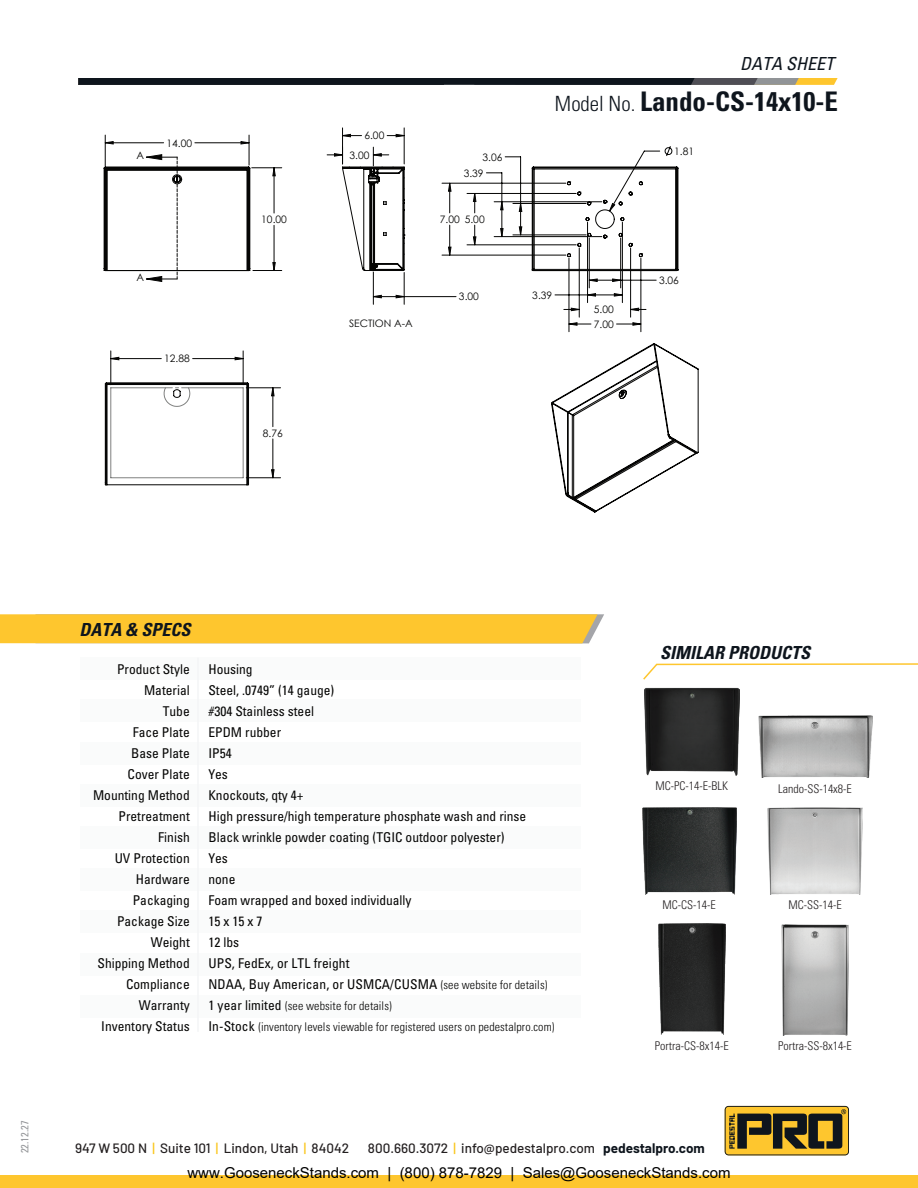
<style>
.page{position:relative;width:918px;height:1188px;background:#fff}
.page>*{position:absolute;margin:0;border:0;box-sizing:border-box;transform-origin:0 0}
.t1{font:700 condensed 27px "Univers LT Std";color:#0e151d}
.t2{font:italic 700 condensed 18px "Univers LT Std";color:#0e151d}
.t3{font:italic condensed 18px "Univers LT Std";color:#0e151d}
.t4{font:15px "Arial";color:#000}
.t5{font:condensed 13.5px/21px "Univers LT Std";color:#050504;text-align:right}
.t6{font:500 13.5px "Barlow";color:#231f20}
.t7{font:300 condensed 12px/21px "Univers LT Std";letter-spacing:.005em;color:#050504}
.t8{font:300 condensed 12px "Univers LT Std";color:#231f20}
.t9{font:condensed 10.5px "Univers LT Std";color:#939598}
.t10{font:10.2px/19.4px "Century Gothic";color:#050504}
.s1{font-weight:300;font-size:21px}
.s2{font-weight:300;font-size:12px}
.s3{font-weight:400;font-size:13.5px}
.s4{color:#fac417}
.s5{font-weight:700;color:#0e151d}
</style>
<div class="page">
<div style="left:80px;top:869px;width:501px;height:22px;background:#fafbfb"></div>
<div style="left:80px;top:826px;width:501px;height:23px;background:#fafbfb"></div>
<div style="left:80px;top:784px;width:501px;height:22px;background:#fafbfb"></div>
<div style="left:80px;top:742px;width:501px;height:22px;background:#fafbfb"></div>
<div style="left:80px;top:700px;width:501px;height:22px;background:#fafbfb"></div>
<div style="left:80px;top:657px;width:501px;height:23px;background:#fafbfb"></div>
<div style="left:80px;top:911px;width:501px;height:22px;background:#fafbfb"></div>
<div style="left:80px;top:953px;width:501px;height:22px;background:#fafbfb"></div>
<div style="left:80px;top:995px;width:501px;height:22px;background:#fafbfb"></div>
<div style="left:0;top:614px;width:604px;height:29px;background:#fec62e"></div>
<svg style="left:725px;top:1106px;width:124px;height:49px;background:#8c7226"></svg>
<svg style="left:643px;top:663px;width:275px;height:17px"></svg>
<svg style="left:79px;top:78px;width:759px;height:7px;background:#292b2a"></svg>
<div style="left:0;top:1176px;width:918px;height:12px;background:#fec62e"></div>
<hr style="left:197px;top:658px;width:2px;height:374px;background:#f4f5f6">
<img style="left:768px;top:807px;width:94px;height:88px">
<img style="left:645px;top:687px;width:95px;height:89px">
<img style="left:758px;top:715px;width:114px;height:62px">
<img style="left:782px;top:924px;width:67px;height:112px">
<img style="left:658px;top:924px;width:68px;height:110px">
<img style="left:642px;top:807px;width:94px;height:88px">
<svg style="left:665px;top:146px;width:7px;height:10px"></svg>
<svg style="left:105px;top:134px;width:536px;height:344px"></svg>
<svg style="left:103px;top:154px;width:148px;height:128px"></svg>
<svg style="left:551px;top:343px;width:148px;height:170px"></svg>
<svg style="left:342px;top:166px;width:63px;height:105px"></svg>
<svg style="left:532px;top:166px;width:147px;height:105px"></svg>
<svg style="left:105px;top:382px;width:144px;height:103px"></svg>
<p class="t10" style="left:136px;top:145px;width:9px">A</p>
<p class="t10" style="left:166px;top:133px;width:27px">14.00</p>
<p class="t10" style="left:136px;top:267px;width:9px">A</p>
<p class="t10" style="left:164px;top:349px;width:27px">12.88</p>
<p class="t10" style="left:261px;top:210px;width:27px">10.00</p>
<p class="t10" style="left:263px;top:423px;width:21px">8.76</p>
<p class="t10" style="left:350px;top:126px;width:36px;text-indent:15px">6.00<br>3.00</p>
<p class="t10" style="left:349px;top:313px;width:65px">SECTION A-A</p>
<p class="t10" style="left:464px;top:149px;width:40px;line-height:16px;text-indent:19px">3.06<br>3.39</p>
<p class="t10" style="left:440px;top:209px;width:46px">7.00 5.00</p>
<p class="t10" style="left:459px;top:287px;width:21px">3.00</p>
<h2 class="t3" style="left:740px;top:52px;width:95px">DATA SHEET</h2>
<h1 class="t1" style="left:555px;top:85px;width:285px"><span class="s1">Model No.</span> Lando-CS-14x10-E</h1>
<p class="t10" style="left:674px;top:141px;width:21px">1.81</p>
<p class="t10" style="left:532px;top:285px;width:21px">3.39</p>
<p class="t10" style="left:594px;top:300px;width:21px">5.00</p>
<p class="t10" style="left:594px;top:314px;width:21px">7.00</p>
<p class="t10" style="left:659px;top:271px;width:21px">3.06</p>
<p class="t9" style="left:18px;top:1153px;width:34px;rotate:-90deg">22.12.27</p>
<h2 class="t2" style="left:80px;top:618px;width:113px">DATA &amp; SPECS</h2>
<p class="t5" style="left:93px;top:658px;width:98px">Product Style<br>Material<br>Tube<br>Face Plate<br>Base Plate<br>Cover Plate<br>Mounting Method<br>Pretreatment<br>Finish<br>UV Protection<br>Hardware<br>Packaging<br>Package Size<br>Weight<br>Shipping Method<br>Compliance<br>Warranty<br>Inventory Status</p>
<p class="t5" style="left:208px;top:659px;width:340px;text-align:left">Housing<br>Steel, .0749” (14 gauge)<br>#304 Stainless steel<br>EPDM rubber<br>IP54<br>Yes<br>Knockouts, qty 4+<br>High pressure/high temperature phosphate wash and rinse<br>Black wrinkle powder coating (TGIC outdoor polyester)<br>Yes<br>none<br>Foam wrapped and boxed individually<br>15 x 15 x 7<br>12 lbs<br>UPS, FedEx, or LTL freight<br>NDAA, Buy American, or USMCA/CUSMA <span class="s2">(see website for details)</span></p>
<p class="t7" style="left:208px;top:995px;width:348px"><span class="s3">1 year limited</span> (see website for details)<br><span class="s3">In-Stock</span> (inventory levels viewable for registered users on pedestalpro.com)</p>
<h2 class="t2" style="left:660px;top:641px;width:152px">SIMILAR PRODUCTS</h2>
<p class="t8" style="left:656px;top:779px;width:74px">MC-PC-14-E-BLK</p>
<p class="t8" style="left:778px;top:782px;width:75px">Lando-SS-14x8-E</p>
<p class="t8" style="left:662px;top:897px;width:55px">MC-CS-14-E</p>
<p class="t8" style="left:788px;top:897px;width:55px">MC-SS-14-E</p>
<p class="t8" style="left:655px;top:1038px;width:75px">Portra-CS-8x14-E</p>
<p class="t8" style="left:778px;top:1038px;width:75px">Portra-SS-8x14-E</p>
<p class="t6" style="left:75px;top:1139px;width:276px">947 W 500 N <span class="s4">|</span> Suite 101 <span class="s4">|</span> Lindon, Utah <span class="s4">|</span> 84042</p>
<p class="t6" style="left:368px;top:1139px;width:338px">800.660.3072 <span class="s4">|</span> info@pedestalpro.com <span class="s5">pedestalpro.com</span></p>
<p class="t4" style="left:187px;top:1162px;width:545px">www.GooseneckStands.com | (800) 878-7829 | Sales@GooseneckStands.com</p>
</div>
